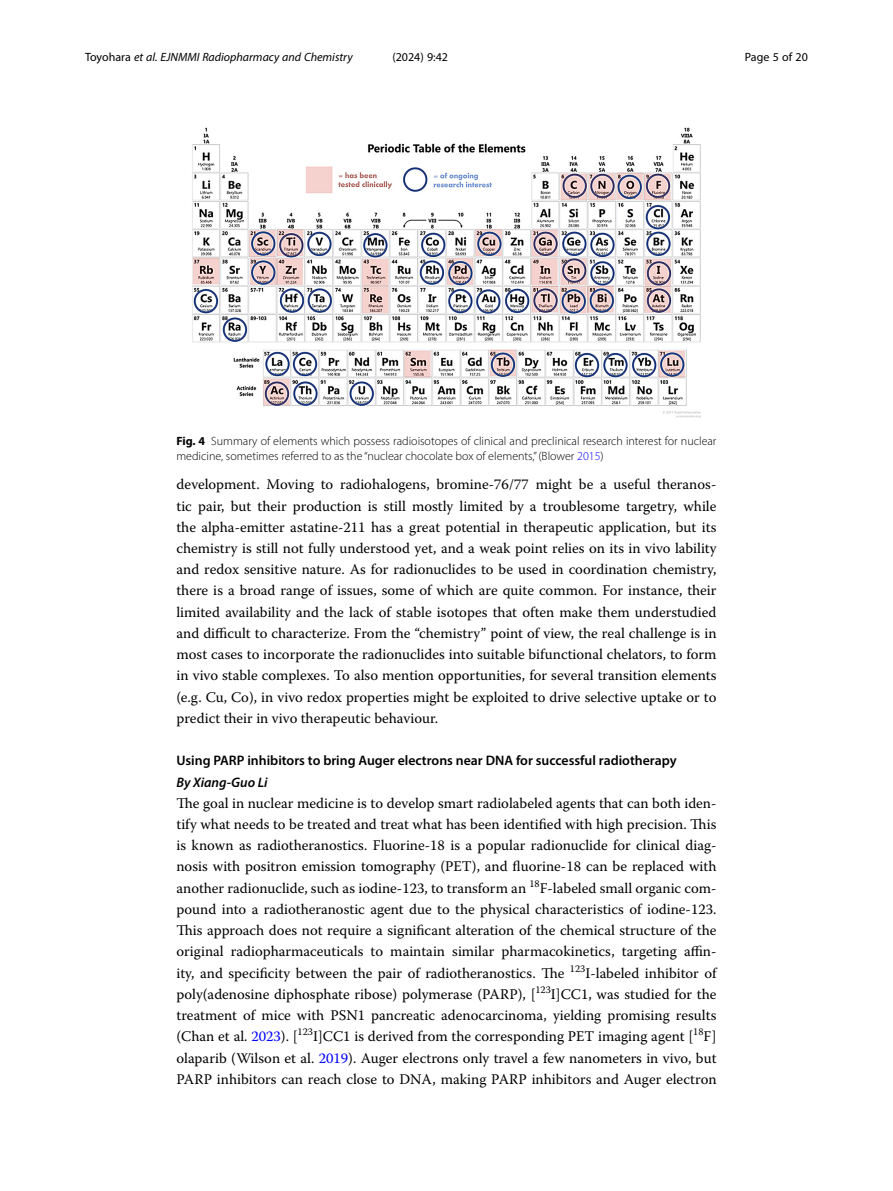
<style>
.page{position:relative;width:893px;height:1191px;background:#fff}
.page>*{position:absolute;margin:0;border:0;box-sizing:border-box;transform-origin:0 0}
.Body_Text{font:14.7px/21.3px "Warnock Pro";color:#000;text-align:justify}
.Head_2{font:600 13.8px "Myriad Pro";color:#000}
.Head_3_after_2{font:italic 600 13.8px "Myriad Pro";color:#000}
.Figure_Caption{font:300 12px/15px "Myriad Pro";color:#000}
.t1{font:italic 12px "Myriad Pro";color:#000}
.t2{font:12px "Myriad Pro";color:#000}
.s1{font-style:normal}
.s2{font-weight:700}
.s3{color:#00f}
</style>
<div class="page">
<img style="left:192px;top:127px;width:509px;height:291px">
<p class="t1" style="left:85px;top:50px;width:269px"><span class="s1">Toyohara</span> et al. EJNMMI Radiopharmacy and Chemistry</p>
<p class="t2" style="left:392px;top:50px;width:57px">(2024) 9:42</p>
<p class="t2" style="left:745px;top:50px;width:65px">Page 5 of 20</p>
<p class="Figure_Caption" style="left:176px;top:434px;width:541px"><span class="s2">Fig. 4</span> Summary of elements which possess radioisotopes of clinical and preclinical research interest for nuclear medicine, sometimes referred to as the “nuclear chocolate box of elements,” (Blower <span class="s3">2015</span>)</p>
<p class="Body_Text" style="left:176px;top:473px;width:542px">development. Moving to radiohalogens, bromine-76/77 might be a useful theranos&shy;tic pair, but their production is still mostly limited by a troublesome targetry, while the alpha-emitter astatine-211 has a great potential in therapeutic application, but its chemistry is still not fully understood yet, and a weak point relies on its in vivo lability and redox sensitive nature. As for radionuclides to be used in coordination chemistry, there is a broad range of issues, some of which are quite common. For instance, their limited availability and the lack of stable isotopes that often make them understudied and difficult to characterize. From the “chemistry” point of view, the real challenge is in most cases to incorporate the radionuclides into suitable bifunctional chelators, to form in vivo stable complexes. To also mention opportunities, for several transition elements (e.g. Cu, Co), in vivo redox properties might be exploited to drive selective uptake or to predict their in vivo therapeutic behaviour.</p>
<p class="Head_2" style="left:176px;top:752px;width:502px">Using PARP inhibitors to bring Auger electrons near DNA for successful radiotherapy</p>
<p class="Head_3_after_2" style="left:176px;top:773px;width:93px">By Xiang-Guo Li</p>
<p class="Body_Text" style="left:176px;top:792px;width:542px">The goal in nuclear medicine is to develop smart radiolabeled agents that can both iden&shy;tify what needs to be treated and treat what has been identified with high precision. This is known as radiotheranostics. Fluorine-18 is a popular radionuclide for clinical diag&shy;nosis with positron emission tomography (PET), and fluorine-18 can be replaced with another radionuclide, such as iodine-123, to transform an <sup>18</sup>F-labeled small organic com&shy;pound into a radiotheranostic agent due to the physical characteristics of iodine-123.<br>This approach does not require a significant alteration of the chemical structure of the original radiopharmaceuticals to maintain similar pharmacokinetics, targeting affin&shy;ity, and specificity between the pair of radiotheranostics. The <sup>123</sup>I-labeled inhibitor of poly(adenosine diphosphate ribose) polymerase (PARP), [<sup>123</sup>I]CC1, was studied for the treatment of mice with PSN1 pancreatic adenocarcinoma, yielding promising results (Chan et al. <span class="s3">2023</span>). [<sup>123</sup>I]CC1 is derived from the corresponding PET imaging agent [<sup>18</sup>F] olaparib (Wilson et al. <span class="s3">2019</span>). Auger electrons only travel a few nanometers in vivo, but PARP inhibitors can reach close to DNA, making PARP inhibitors and Auger electron</p>
</div>
